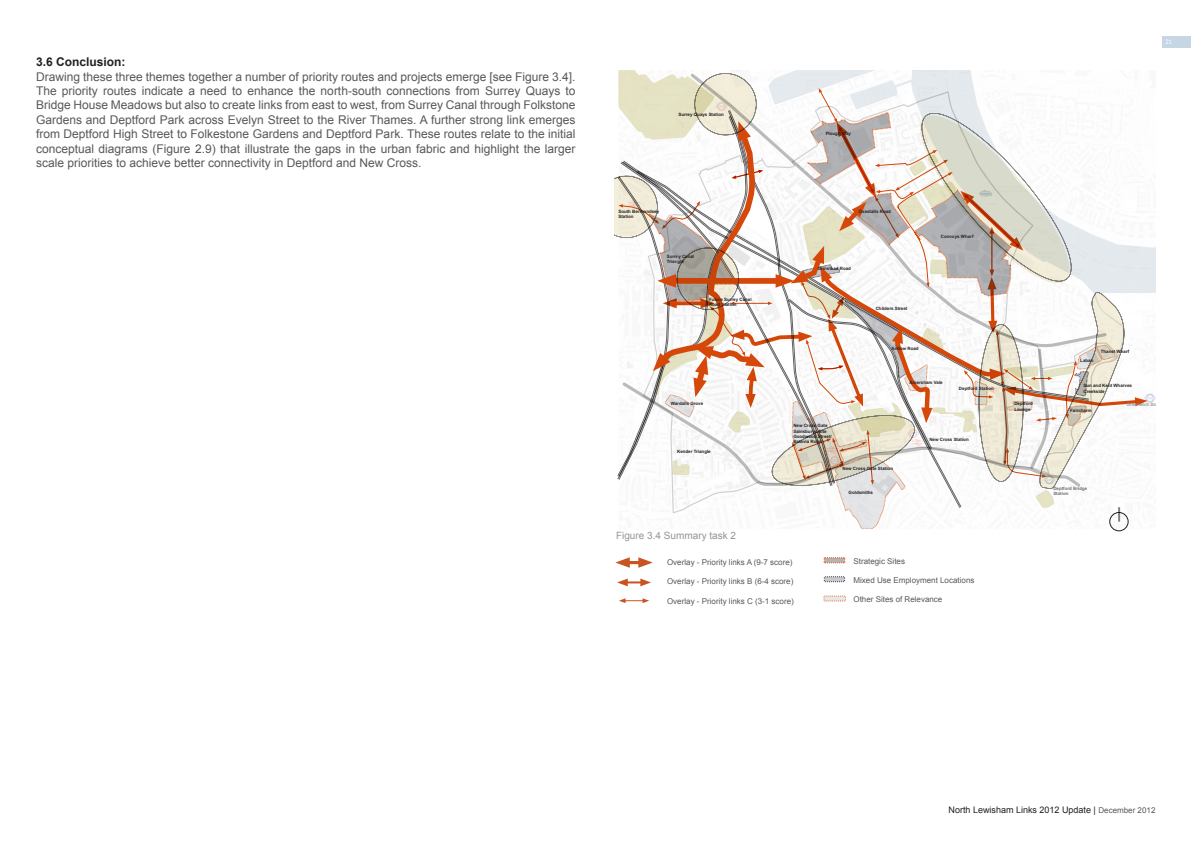
<style>
.page{position:relative;width:1191px;height:842px;background:#fff}
.page>*{position:absolute;margin:0;border:0;box-sizing:border-box;transform-origin:0 0}
.t1{font:12px/14.4px "Arial";color:#57585a;text-align:justify}
.t2{font:700 12px "Arial";color:#231f20}
.t3{font:10px "Arial";color:#939598}
.t4{font:9px "Arial";color:#231f20}
.t5{font:8px "Arial";color:#57585a}
.t6{font:6px "Tahoma";color:#fff}
.t7{font:700 4.5px/5.3px "Arial";color:#231f20}
.t8{font:700 4.5px/5.3px "Arial";color:#6c6d70}
.t9{font:700 4.5px "Arial";color:#939598}
.s1{font-size:8px;color:#57585a}
</style>
<div class="page">
<div style="left:1162px;top:36px;width:29px;height:12px;background:#c7d6e4"></div>
<svg style="left:614px;top:70px;width:541px;height:461px"></svg>
<svg style="left:823px;top:576px;width:22px;height:6px"></svg>
<svg style="left:823px;top:557px;width:23px;height:7px"></svg>
<svg style="left:823px;top:595px;width:23px;height:7px"></svg>
<hr style="left:624px;top:561px;width:20px;height:3px;background:#c95422">
<svg style="left:615px;top:557px;width:15px;height:11px"></svg>
<svg style="left:638px;top:557px;width:15px;height:11px"></svg>
<hr style="left:624px;top:581px;width:20px;height:2px;background:#c95422">
<svg style="left:617px;top:578px;width:11px;height:8px"></svg>
<svg style="left:640px;top:578px;width:11px;height:8px"></svg>
<svg style="left:619px;top:598px;width:30px;height:5px"></svg>
<p class="t2" style="left:36px;top:54px;width:91px">3.6 Conclusion:</p>
<p class="t1" style="left:36px;top:69px;width:541px">Drawing these three themes together a number of priority routes and projects emerge [see Figure 3.4].</p>
<p class="t1" style="left:36px;top:84px;width:541px">The priority routes indicate a need to enhance the north-south connections from Surrey Quays to Bridge House Meadows but also to create links from east to west, from Surrey Canal through Folkstone Gardens and Deptford Park across Evelyn Street to the River Thames. A further strong link emerges from Deptford High Street to Folkestone Gardens and Deptford Park. These routes relate to the initial conceptual diagrams (Figure 2.9) that illustrate the gaps in the urban fabric and highlight the larger scale priorities to achieve better connectivity in Deptford and New Cross.</p>
<p class="t7" style="left:678px;top:111px;width:47px">Surrey Quays Station</p>
<p class="t7" style="left:825px;top:131px;width:27px">Plough Way</p>
<p class="t6" style="left:1165px;top:38px;width:8px">21</p>
<p class="t7" style="left:618px;top:208px;width:42px">South Bermondsey<br>Station</p>
<p class="t7" style="left:667px;top:254px;width:29px">Surrey Canal<br>Triangle</p>
<p class="t7" style="left:709px;top:297px;width:44px">Future Surrey Canal<br>Road Station</p>
<p class="t7" style="left:671px;top:401px;width:34px">Wardalls Grove</p>
<p class="t7" style="left:677px;top:449px;width:35px">Kender Triangle</p>
<p class="t3" style="left:616px;top:528px;width:122px">Figure 3.4 Summary task 2</p>
<p class="t7" style="left:858px;top:209px;width:34px">Oxestalls Road</p>
<p class="t7" style="left:818px;top:266px;width:35px">Grinstead Road</p>
<p class="t7" style="left:940px;top:233px;width:34px">Convoys Wharf</p>
<p class="t7" style="left:793px;top:423px;width:40px">New Cross Gate<br>Sainsburys Site<br>Goodwood Street/<br>Batavia Road</p>
<p class="t7" style="left:875px;top:306px;width:33px">Childers Street</p>
<p class="t7" style="left:891px;top:346px;width:29px">Arklow Road</p>
<p class="t7" style="left:909px;top:380px;width:35px">Amersham Vale</p>
<p class="t7" style="left:959px;top:386px;width:36px">Deptford Station</p>
<p class="t7" style="left:929px;top:437px;width:41px">New Cross Station</p>
<p class="t7" style="left:842px;top:466px;width:52px">New Cross Gate Station</p>
<p class="t7" style="left:848px;top:490px;width:26px">Goldsmiths</p>
<p class="t5" style="left:667px;top:557px;width:127px">Overlay - Priority links A (9-7 score)</p>
<p class="t5" style="left:667px;top:576px;width:128px">Overlay - Priority links B (6-4 score)</p>
<p class="t5" style="left:667px;top:596px;width:128px">Overlay - Priority links C (3-1 score)</p>
<p class="t5" style="left:853px;top:555px;width:53px">Strategic Sites</p>
<p class="t5" style="left:853px;top:575px;width:122px">Mixed Use Employment Locations</p>
<p class="t5" style="left:853px;top:594px;width:90px">Other Sites of Relevance</p>
<p class="t7" style="left:1014px;top:401px;width:20px">Deptford<br>Lounge</p>
<p class="t7" style="left:1100px;top:348px;width:30px">Thanet Wharf</p>
<p class="t7" style="left:1080px;top:357px;width:15px">Laban</p>
<p class="t7" style="left:1083px;top:383px;width:50px">Sun and Kent Wharves<br>Creekside</p>
<p class="t7" style="left:1070px;top:408px;width:23px">Faircharm</p>
<p class="t9" style="left:1126px;top:402px;width:41px">Greenwich Station</p>
<p class="t8" style="left:1053px;top:485px;width:35px">Deptford Bridge<br>Station</p>
<p class="t4" style="left:948px;top:803px;width:208px">North Lewisham Links 2012 Update | <span class="s1">December 2012</span></p>
</div>
